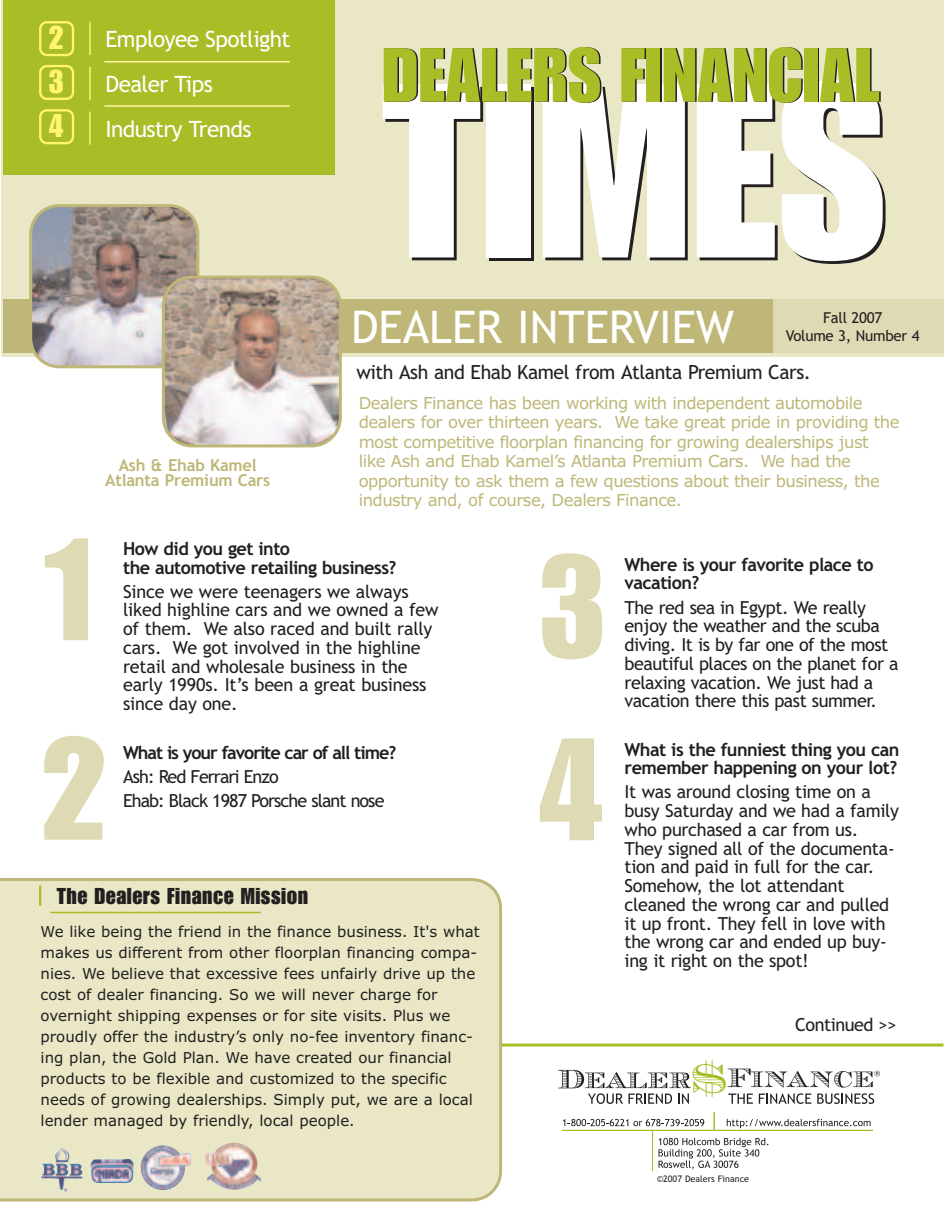
<style>
.page{position:relative;width:945px;height:1215px;background:#fff}
.page>*{position:absolute;margin:0;border:0;box-sizing:border-box;transform-origin:0 0}
.t1{font:142.5px "Impact";color:#dedab4}
.t2{font:45px "Trebuchet MS";color:#fff}
.t3{font:32.25px/44.1px "Impact";color:#fff570;text-align:justify}
.t4{font:22.5px/45px "Trebuchet MS";letter-spacing:-.025em;color:#fff}
.t5{font:22.5px "Impact";letter-spacing:.025em;color:#231f20}
.t6{font:19.5px "Trebuchet MS";letter-spacing:-.02em;color:#231f20}
.t7{font:18px/18.8px "Trebuchet MS";letter-spacing:-.015em;color:#231f20}
.t8{font:700 18px/18.8px "Trebuchet MS";letter-spacing:-.03em;color:#231f20}
.t9{font:18px/24.2px "Trebuchet MS";letter-spacing:-.05em;color:#231f20}
.t10{font:700 18px "Trebuchet MS";letter-spacing:-.06em;color:#231f20}
.t11{font:16.5px/19.5px "Verdana";letter-spacing:-.03em;color:#beb778}
.t12{font:700 16.5px/15px "Trebuchet MS";letter-spacing:-.01em;color:#beb778;text-align:center}
.t13{font:15px/21px "Verdana";color:#231f20}
.t14{font:15px/18px "Trebuchet MS";letter-spacing:-.015em;color:#231f20;text-align:center}
.t15{font:9px "Trebuchet MS";color:#231f20}
</style>
<div class="page">
<svg style="left:558px;top:1060px;width:322px;height:44px"></svg>
<svg style="left:563px;top:1119px;width:141px;height:7px"></svg>
<svg style="left:727px;top:1119px;width:144px;height:9px"></svg>
<svg style="left:714px;top:1112px;width:1px;height:18px"></svg>
<hr style="left:652px;top:1130px;width:1px;height:41px;background:#a8bc27">
<hr style="left:562px;top:1130px;width:311px;height:1px;background:#a8bc27">
<svg style="left:659px;top:1138px;width:109px;height:32px"></svg>
<hr style="left:428px;top:1044px;width:516px;height:3px;background:#a9bd27">
<div style="left:0;top:878px;width:502px;height:324px;background:#eae7c6"></div>
<div style="left:2px;top:0;width:942px;height:357px;background:#eae7c6"></div>
<div style="left:761px;top:299px;width:183px;height:54px;background:#dedab4"></div>
<div style="left:3px;top:0;width:332px;height:175px;background:#a9bd27"></div>
<svg style="left:39px;top:21px;width:35px;height:35px"></svg>
<svg style="left:39px;top:65px;width:35px;height:35px"></svg>
<svg style="left:39px;top:109px;width:35px;height:35px"></svg>
<hr style="left:89px;top:22px;width:2px;height:33px;background:#fff570">
<hr style="left:89px;top:67px;width:2px;height:33px;background:#fff570">
<hr style="left:89px;top:112px;width:2px;height:33px;background:#fff570">
<hr style="left:104px;top:61px;width:186px;height:2px;background:#fff79d">
<hr style="left:104px;top:105px;width:186px;height:2px;background:#fff79d">
<svg style="left:383px;top:47px;width:503px;height:217px"></svg>
<hr style="left:39px;top:886px;width:2px;height:20px;background:#a9bd27">
<hr style="left:50px;top:912px;width:211px;height:1px;background:#a9bd27">
<img style="left:41px;top:1147px;width:42px;height:44px">
<div style="left:3px;top:299px;width:770px;height:54px;background:#beb778"></div>
<svg style="left:29px;top:204px;width:313px;height:243px"></svg>
<img style="left:141px;top:1145px;width:50px;height:45px">
<img style="left:91px;top:1159px;width:43px;height:24px">
<img style="left:205px;top:1143px;width:56px;height:47px">
<h3 class="t3" style="left:49px;top:17px;width:17px">2<br>3<br>4</h3>
<p class="t4" style="left:106px;top:17px;width:186px">Employee Spotlight<br>Dealer Tips<br>Industry Trends</p>
<p class="t12" style="left:105px;top:458px;width:167px">Ash &amp; Ehab Kamel<br>Atlanta Premium Cars</p>
<h2 class="t2" style="left:351px;top:301px;width:385px">DEALER INTERVIEW</h2>
<p class="t14" style="left:786px;top:309px;width:135px">Fall 2007<br>Volume 3, Number 4</p>
<p class="t6" style="left:356px;top:361px;width:456px">with Ash and Ehab Kamel from Atlanta Premium Cars.</p>
<p class="t11" style="left:359px;top:393px;width:542px">Dealers Finance has been working with independent automobile dealers for over thirteen years. We take great pride in providing the most competitive floorplan financing for growing dealerships just like Ash and Ehab Kamel’s Atlanta Premium Cars. We had the opportunity to ask them a few questions about their business, the industry and, of course, Dealers Finance.</p>
<h1 class="t1" style="left:40px;top:538px;width:54px">1</h1>
<p class="t8" style="left:123px;top:539px;width:275px">How did you get into<br>the automotive retailing business?</p>
<p class="t7" style="left:123px;top:582px;width:317px">Since we were teenagers we always liked highline cars and we owned a few of them. We also raced and built rally cars. We got involved in the highline retail and wholesale business in the early 1990s. It’s been a great business since day one.</p>
<p class="t10" style="left:123px;top:742px;width:275px">What is your favorite car of all time?</p>
<p class="t9" style="left:123px;top:764px;width:263px">Ash: Red Ferrari Enzo<br>Ehab: Black 1987 Porsche slant nose</p>
<h1 class="t1" style="left:538px;top:555px;width:70px">3</h1>
<h1 class="t1" style="left:40px;top:738px;width:70px">2</h1>
<h1 class="t1" style="left:537px;top:738px;width:70px">4</h1>
<p class="t5" style="left:57px;top:888px;width:253px">The Dealers Finance Mission</p>
<p class="t13" style="left:41px;top:921px;width:441px">We like being the friend in the finance business. It's what makes us different from other floorplan financing compa&shy;nies. We believe that excessive fees unfairly drive up the cost of dealer financing. So we will never charge for overnight shipping expenses or for site visits. Plus we proudly offer the industry’s only no-fee inventory financ&shy;ing plan, the Gold Plan. We have created our financial products to be flexible and customized to the specific needs of growing dealerships. Simply put, we are a local lender managed by friendly, local people.</p>
<p class="t8" style="left:625px;top:555px;width:251px">Where is your favorite place to vacation?</p>
<p class="t7" style="left:625px;top:598px;width:275px">The red sea in Egypt. We really enjoy the weather and the scuba diving. It is by far one of the most beautiful places on the planet for a relaxing vacation. We just had a vacation there this past summer.</p>
<p class="t8" style="left:625px;top:740px;width:276px">What is the funniest thing you can remember happening on your lot?</p>
<p class="t7" style="left:625px;top:783px;width:276px">It was around closing time on a busy Saturday and we had a family who purchased a car from us.<br>They signed all of the documenta&shy;tion and paid in full for the car.<br>Somehow, the lot attendant cleaned the wrong car and pulled it up front. They fell in love with the wrong car and ended up buy&shy;ing it right on the spot!</p>
<p class="t7" style="left:795px;top:1015px;width:103px">Continued &gt;&gt;</p>
<p class="t15" style="left:657px;top:1173px;width:94px">©2007 Dealers Finance</p>
</div>
